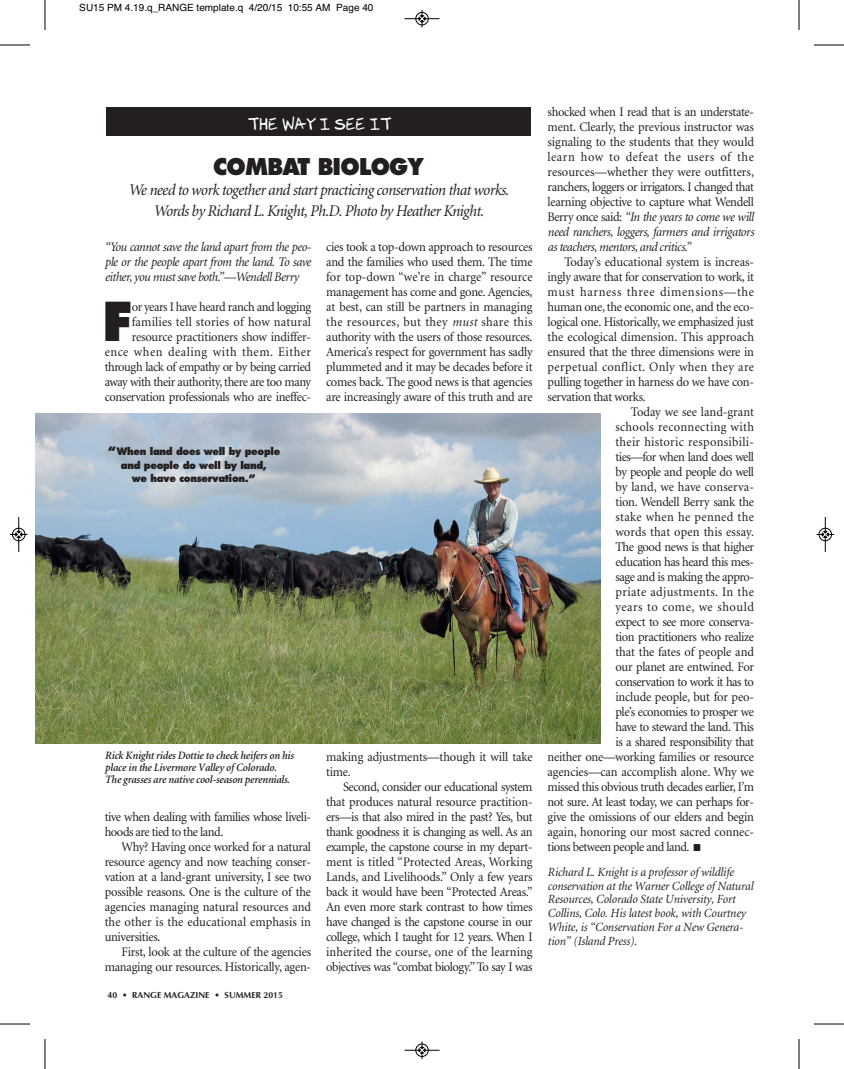
<style>
.page{position:relative;width:844px;height:1069px;background:#fff}
.page>*{position:absolute;margin:0;border:0;box-sizing:border-box;transform-origin:0 0}
.t1{font:800 52.12px "Futura";color:#231f20;scale:.95 1}
.t2{font:800 22.5px "Futura";letter-spacing:-.035em;color:#231f20;scale:.95 1}
.t3{font:italic 16.25px/20px "Minion";letter-spacing:-.035em;color:#231f20;text-align:center;scale:.95 1}
.t4{font:15px "Mook";color:#fff}
.t5{font:13.12px/15px "Minion";letter-spacing:-.025em;color:#231f20;text-align:justify;scale:.95 1}
.t6{font:italic 13.12px/15px "Minion";letter-spacing:-.035em;color:#231f20;text-align:justify;scale:.95 1}
.t7{font:13.12px/15px "Minion";letter-spacing:-.005em;color:#231f20;scale:.95 1}
.t8{font:13.12px "Minion";letter-spacing:.025em;color:#231f20;scale:.95 1}
.t9{font:13.12px "Minion";color:#231f20;scale:.95 1}
.t10{font:13.12px "Minion";letter-spacing:.05em;color:#231f20;scale:.95 1}
.t11{font:13.12px "Minion";letter-spacing:.02em;color:#231f20;scale:.95 1}
.t12{font:13.12px "Minion";letter-spacing:.01em;color:#231f20;scale:.95 1}
.t13{font:13.12px "Minion";letter-spacing:.03em;color:#231f20;scale:.95 1}
.t14{font:13.12px "Minion";letter-spacing:.005em;color:#231f20;scale:.95 1}
.t15{font:13.12px "Minion";letter-spacing:.04em;color:#231f20;scale:.95 1}
.t16{font:italic 12.5px/13.8px "Minion";letter-spacing:-.01em;color:#231f20;scale:.95 1}
.t17{font:italic 600 11.25px/11.9px "Minion";letter-spacing:-.015em;color:#231f20;scale:.95 1}
.t18{font:800 10px/13.8px "Futura";letter-spacing:-.035em;color:#231f20;text-align:center;scale:.95 1}
.t19{font:10px "Helvetica";color:#000}
.t20{font:700 8.75px "Optima";color:#231f20}
.s1{font-style:italic}
.s2{font-size:11.25px}
</style>
<div class="page">
<div style="left:106px;top:107px;width:424px;height:29px;background:#231f20"></div>
<img style="left:36px;top:414px;width:564px;height:329px">
<hr style="left:45px;top:0;width:1px;height:30px;background:#000">
<hr style="left:0;top:45px;width:30px;height:1px;background:#000">
<hr style="left:799px;top:0;width:1px;height:30px;background:#000">
<hr style="left:814px;top:45px;width:30px;height:1px;background:#000">
<hr style="left:45px;top:1039px;width:1px;height:30px;background:#000">
<hr style="left:0;top:1024px;width:30px;height:1px;background:#000">
<hr style="left:799px;top:1039px;width:1px;height:30px;background:#000">
<hr style="left:814px;top:1024px;width:30px;height:1px;background:#000">
<div style="left:415px;top:12px;width:14px;height:13px;border:1px solid #fff;border-radius:50%"></div>
<hr style="left:404px;top:18px;width:35px;height:1px;background:#000">
<div style="left:415px;top:12px;width:13px;height:13px;border:1px solid #000;border-radius:50%"></div>
<svg style="left:419px;top:10px;width:6px;height:17px"></svg>
<div style="left:415px;top:1043px;width:14px;height:14px;border:1px solid #fff;border-radius:50%"></div>
<hr style="left:404px;top:1050px;width:35px;height:1px;background:#000">
<div style="left:415px;top:1044px;width:13px;height:12px;border:1px solid #000;border-radius:50%"></div>
<svg style="left:419px;top:1041px;width:6px;height:18px"></svg>
<hr style="left:19px;top:517px;width:1px;height:35px;background:#000">
<div style="left:12px;top:528px;width:13px;height:13px;border:1px solid #000;border-radius:50%"></div>
<svg style="left:10px;top:531px;width:18px;height:6px"></svg>
<div style="left:818px;top:528px;width:14px;height:13px;border:1px solid #fff;border-radius:50%"></div>
<hr style="left:825px;top:517px;width:1px;height:35px;background:#000">
<div style="left:819px;top:528px;width:12px;height:13px;border:1px solid #000;border-radius:50%"></div>
<svg style="left:816px;top:531px;width:18px;height:6px"></svg>
<p class="t19" style="left:79px;top:2px;width:296px">SU15 PM 4.19.q_RANGE template.q 4/20/15 10:55 AM Page 40</p>
<p class="t4" style="left:248px;top:115px;width:144px">THE WAY I SEE IT</p>
<h2 class="t2" style="left:213px;top:157px;width:224px">COMBAT BIOLOGY</h2>
<p class="t3" style="left:128px;top:182px;width:402px">We need to work together and start practicing conservation that works.<br>Words by Richard L. Knight, Ph.D. Photo by Heather Knight.</p>
<p class="t6" style="left:105px;top:240px;width:219px">“You cannot save the land apart from the peo&shy;ple or the people apart from the land. To save either, you must save both.”—Wendell Berry</p>
<h1 class="t1" style="left:102px;top:299px;width:33px">F</h1>
<p class="t5" style="left:105px;top:300px;width:219px;text-align:right">or years I have heard ranch and logging families tell stories of how natural resource practitioners show indiffer&shy;ence when dealing with them. Either through lack of empathy or by being carried away with their authority, there are too many conservation professionals who are ineffec-</p>
<p class="t5" style="left:326px;top:240px;width:219px">cies took a top-down approach to resources and the families who used them. The time for top-down “we’re in charge” resource management has come and gone. Agencies, at best, can still be partners in managing the resources, but they <span class="s1">must</span> share this authority with the users of those resources.<br>America’s respect for government has sadly plummeted and it may be decades before it comes back. The good news is that agencies are increasingly aware of this truth and are</p>
<p class="t18" style="left:108px;top:446px;width:183px"><span class="s2">“</span>When land does well by people and people do well by land,</p>
<p class="t18" style="left:132px;top:472px;width:132px">we have conservation.”</p>
<p class="t17" style="left:105px;top:750px;width:200px">Rick Knight rides Dottie to check heifers on his place in the Livermore Valley of Colorado.<br>The grasses are native cool-season perennials.</p>
<p class="t5" style="left:105px;top:810px;width:219px">tive when dealing with families whose liveli&shy;hoods are tied to the land.</p>
<p class="t5" style="left:105px;top:840px;width:219px;text-indent:17px">Why? Having once worked for a natural resource agency and now teaching conser&shy;vation at a land-grant university, I see two possible reasons. One is the culture of the agencies managing natural resources and the other is the educational emphasis in universities.</p>
<p class="t5" style="left:105px;top:945px;width:219px;text-align:right">First, look at the culture of the agencies managing our resources. Historically, agen-</p>
<p class="t20" style="left:107px;top:990px;width:177px">40 • RANGE MAGAZINE • SUMMER 2015</p>
<p class="t7" style="left:326px;top:750px;width:219px">making adjustments—though it will take time.</p>
<p class="t5" style="left:326px;top:780px;width:219px;text-indent:17px">Second, consider our educational system that produces natural resource practition&shy;ers—is that also mired in the past? Yes, but thank goodness it is changing as well. As an example, the capstone course in my depart&shy;ment is titled “Protected Areas, Working Lands, and Livelihoods.” Only a few years back it would have been “Protected Areas.” An even more stark contrast to how times have changed is the capstone course in our college, which I taught for 12 years. When I inherited the course, one of the learning objectives was “combat biology.” To say I was</p>
<p class="t5" style="left:547px;top:105px;width:219px">shocked when I read that is an understate&shy;ment. Clearly, the previous instructor was signaling to the students that they would learn how to defeat the users of the resources—whether they were outfitters, ranchers, loggers or irrigators. I changed that learning objective to capture what Wendell Berry once said: <span class="s1">“In the years to come we will need ranchers, loggers, farmers and irrigators as teachers, mentors, and critics.”</span></p>
<p class="t7" style="left:564px;top:255px;width:201px">Today’s educational system is increas-</p>
<p class="t5" style="left:547px;top:270px;width:219px">ingly aware that for conservation to work, it</p>
<p class="t10" style="left:547px;top:286px;width:219px">must harness three dimensions—the</p>
<p class="t5" style="left:547px;top:300px;width:219px">human one, the economic one, and the eco-</p>
<p class="t5" style="left:547px;top:315px;width:219px">logical one. Historically, we emphasized just</p>
<p class="t9" style="left:547px;top:331px;width:219px">the ecological dimension. This approach</p>
<p class="t5" style="left:547px;top:345px;width:219px">ensured that the three dimensions were in</p>
<p class="t8" style="left:547px;top:361px;width:219px">perpetual conflict. Only when they are</p>
<p class="t5" style="left:547px;top:375px;width:219px">pulling together in harness do we have con-</p>
<p class="t5" style="left:547px;top:390px;width:105px">servation that works.</p>
<p class="t9" style="left:631px;top:406px;width:131px">Today we see land-grant</p>
<p class="t8" style="left:615px;top:421px;width:147px">schools reconnecting with</p>
<p class="t11" style="left:615px;top:436px;width:147px">their historic responsibili-</p>
<p class="t5" style="left:615px;top:450px;width:147px">ties—for when land does well</p>
<p class="t5" style="left:615px;top:465px;width:147px">by people and people do well</p>
<p class="t14" style="left:615px;top:481px;width:147px">by land, we have conserva-</p>
<p class="t5" style="left:615px;top:495px;width:147px">tion. Wendell Berry sank the</p>
<p class="t8" style="left:615px;top:511px;width:147px">stake when he penned the</p>
<p class="t12" style="left:615px;top:526px;width:147px">words that open this essay.</p>
<p class="t5" style="left:615px;top:540px;width:147px">The good news is that higher</p>
<p class="t5" style="left:615px;top:555px;width:147px">education has heard this mes-</p>
<p class="t5" style="left:615px;top:570px;width:147px">sage and is making the appro-</p>
<p class="t13" style="left:615px;top:586px;width:147px">priate adjustments. In the</p>
<p class="t15" style="left:615px;top:601px;width:147px">years to come, we should</p>
<p class="t5" style="left:615px;top:615px;width:147px">expect to see more conserva-</p>
<p class="t5" style="left:615px;top:630px;width:147px">tion practitioners who realize</p>
<p class="t7" style="left:615px;top:645px;width:147px">that the fates of people and</p>
<p class="t5" style="left:615px;top:660px;width:147px">our planet are entwined. For</p>
<p class="t5" style="left:615px;top:675px;width:147px">conservation to work it has to</p>
<p class="t5" style="left:615px;top:690px;width:147px">include people, but for peo-</p>
<p class="t5" style="left:615px;top:705px;width:147px">ple’s economies to prosper we</p>
<p class="t5" style="left:615px;top:720px;width:147px">have to steward the land. This</p>
<p class="t5" style="left:615px;top:735px;width:147px">is a shared responsibility that</p>
<p class="t5" style="left:547px;top:750px;width:219px">neither one—working families or resource</p>
<p class="t5" style="left:547px;top:765px;width:219px">agencies—can accomplish alone. Why we</p>
<p class="t5" style="left:547px;top:780px;width:219px">missed this obvious truth decades earlier, I’m</p>
<p class="t5" style="left:547px;top:795px;width:219px">not sure. At least today, we can perhaps for-</p>
<p class="t5" style="left:547px;top:810px;width:219px">give the omissions of our elders and begin</p>
<p class="t5" style="left:547px;top:825px;width:219px">again, honoring our most sacred connec-</p>
<p class="t5" style="left:547px;top:840px;width:163px">tions between people and land. ■</p>
<p class="t16" style="left:547px;top:866px;width:218px">Richard L. Knight is a professor of wildlife conservation at the Warner College of Natural Resources, Colorado State University, Fort Collins, Colo. His latest book, with Courtney White, is “Conservation For a New Genera&shy;tion” (Island Press).</p>
</div>
